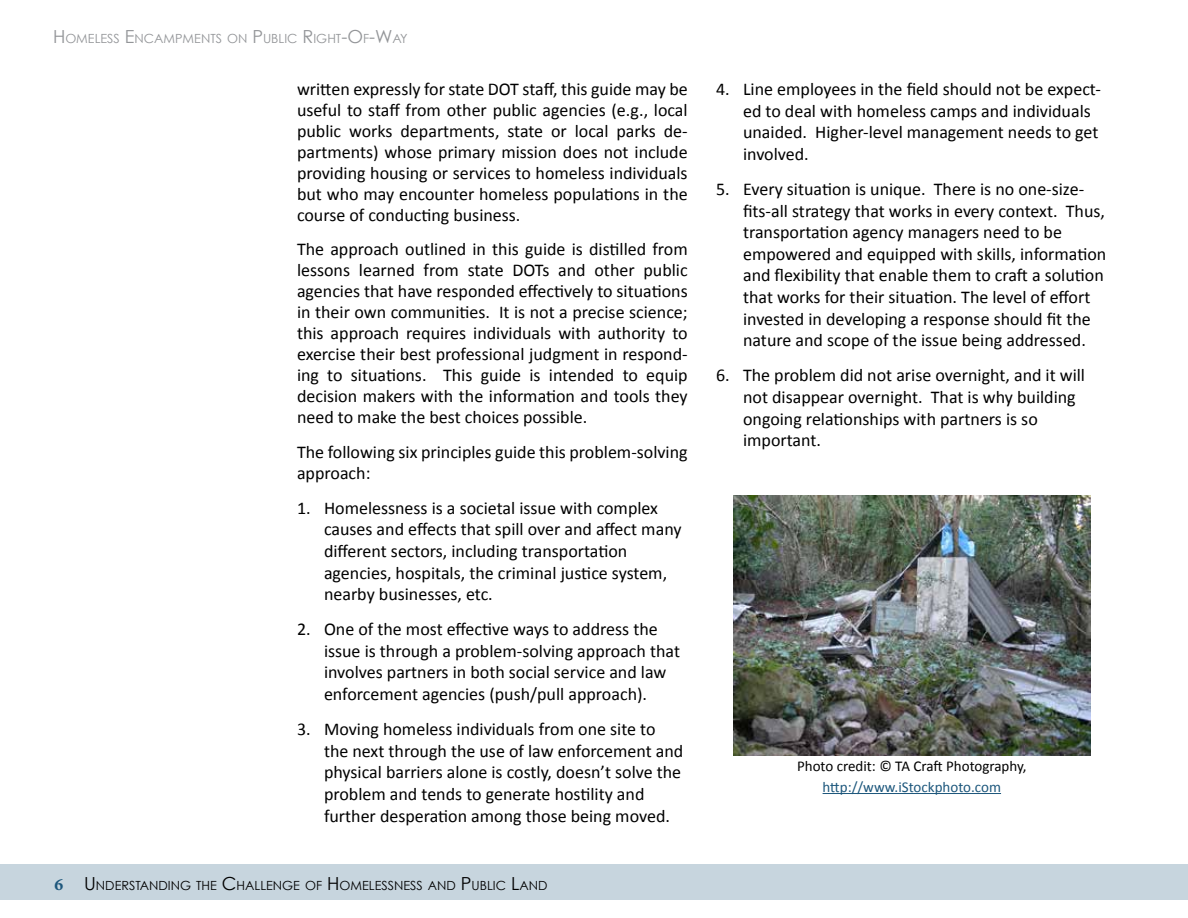
<style>
.page{position:relative;width:1188px;height:918px;background:#fff}
.page>*{position:absolute;margin:0;border:0;box-sizing:border-box;transform-origin:0 0}
.t1{font:18px/21.6px "Calibri";color:#000}
.t2{font:15px "Calibri";color:#000}
.t3{font:15px "Calibri";color:#1d577c}
.t4{font:12.6px "Century Gothic";color:#000}
.t5{font:12.6px "Century Gothic";color:#939598}
.s1{font-size:18px}
.s2{font-family:"Minion Pro";font-weight:700;font-size:18px;color:#1d577c}
</style>
<div class="page">
<div style="left:0;top:864px;width:1188px;height:36px;background:#c7d5de"></div>
<img style="left:733px;top:496px;width:357px;height:259px">
<hr style="left:823px;top:793px;width:178px;height:1px;background:#1d577c">
<p class="t5" style="left:53px;top:30px;width:356px"><span class="s1">H</span>OMELESS <span class="s1">E</span>NCAMPMENTS ON <span class="s1">P</span> UBLIC <span class="s1">R</span>IGHT<span class="s1">-O</span> F<span class="s1">-W</span>AY</p>
<p class="t1" style="left:297px;top:78px;width:392px;line-height:21px;text-align:justify">written expressly for state DOT staff, this guide may be useful to staff from other public agencies (e.g., local public works departments, state or local parks de&shy;partments) whose primary mission does not include providing housing or services to homeless individuals but who may encounter homeless populations in the course of conducting business.</p>
<p class="t1" style="left:297px;top:239px;width:392px;line-height:21px;text-align:justify">The approach outlined in this guide is distilled from lessons learned from state DOTs and other public agencies that have responded effectively to situations in their own communities. It is not a precise science; this approach requires individuals with authority to exercise their best professional judgment in respond&shy;ing to situations. This guide is intended to equip decision makers with the information and tools they need to make the best choices possible.</p>
<p class="t1" style="left:297px;top:441px;width:392px;line-height:21px">The following six principles guide this problem-solving approach:</p>
<p class="t1" style="left:324px;top:497px;width:359px;text-indent:-27px">1. Homelessness is a societal issue with complex causes and effects that spill over and affect many different sectors, including transportation agencies, hospitals, the criminal justice system, nearby businesses, etc.</p>
<p class="t1" style="left:324px;top:618px;width:358px;text-indent:-27px">2. One of the most effective ways to address the issue is through a problem-solving approach that involves partners in both social service and law enforcement agencies (push/pull approach).</p>
<p class="t1" style="left:324px;top:718px;width:361px;text-indent:-27px">3. Moving homeless individuals from one site to the next through the use of law enforcement and physical barriers alone is costly, doesn’t solve the problem and tends to generate hostility and further desperation among those being moved.</p>
<p class="t4" style="left:54px;top:878px;width:495px"><span class="s2">6</span> <span class="s1">U</span>NDERSTANDING THE <span class="s1">C</span>HALLENGE OF <span class="s1">H</span> OMELESSNESS AND <span class="s1">P</span>U BLIC <span class="s1">L</span>AND</p>
<p class="t1" style="left:743px;top:78px;width:359px;text-indent:-27px">4. Line employees in the field should not be expect&shy;ed to deal with homeless camps and individuals unaided. Higher-level management needs to get involved.</p>
<p class="t1" style="left:743px;top:178px;width:365px;text-indent:-27px">5. Every situation is unique. There is no one-size&shy;fits-all strategy that works in every context. Thus, transportation agency managers need to be empowered and equipped with skills, information and flexibility that enable them to craft a solution that works for their situation. The level of effort invested in developing a response should fit the nature and scope of the issue being addressed.</p>
<p class="t1" style="left:743px;top:365px;width:344px;text-indent:-27px">6. The problem did not arise overnight, and it will not disappear overnight. That is why building ongoing relationships with partners is so important.</p>
<p class="t2" style="left:797px;top:756px;width:231px">Photo credit: © TA Craft Photography,</p>
<p class="t3" style="left:823px;top:777px;width:180px">http://www.iStockphoto.com</p>
</div>
